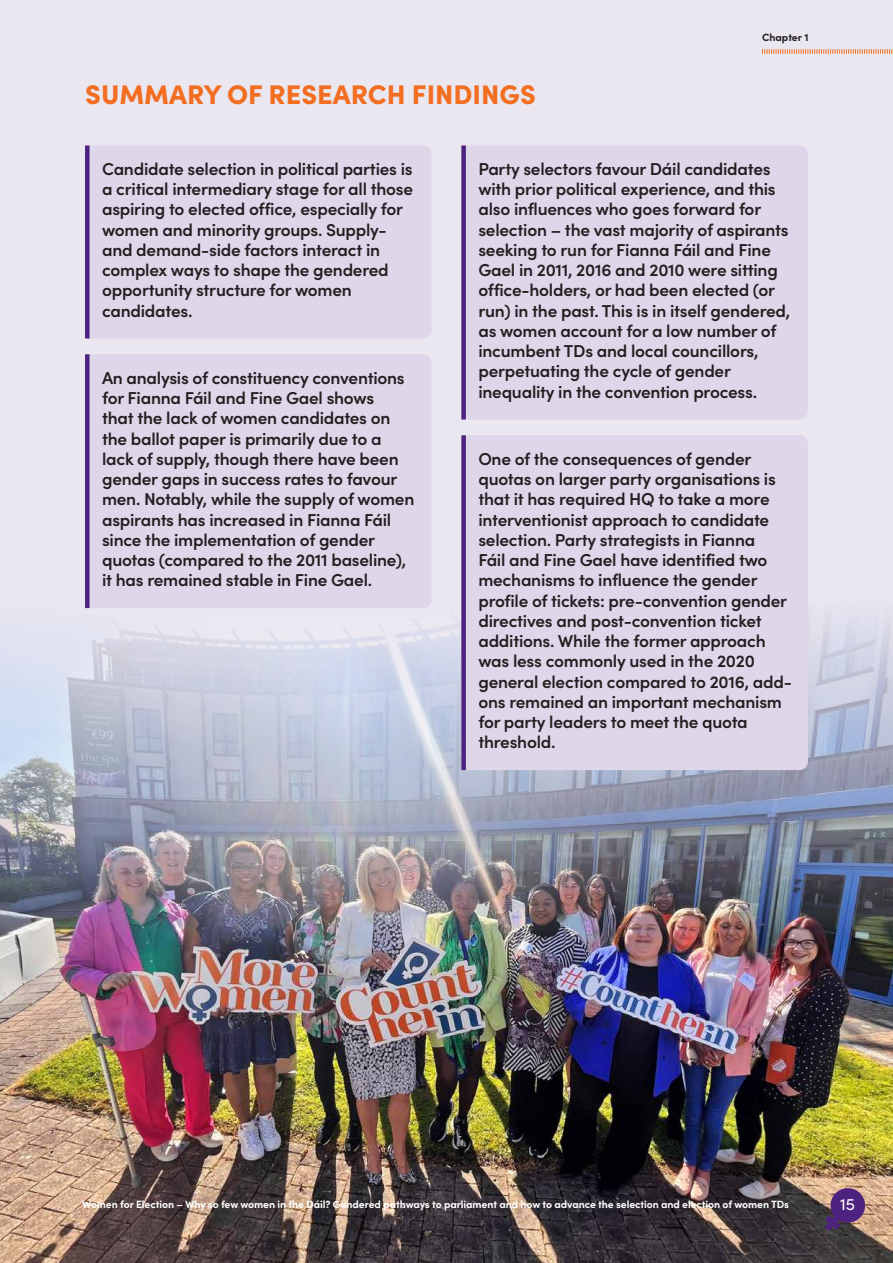
<style>
.page{position:relative;width:893px;height:1263px;background:#eae7f1}
.page>*{position:absolute;margin:0;border:0;box-sizing:border-box;transform-origin:0 0}
.t1{font:900 27px "Sofia Pro";color:#f36e21}
.t2{font:600 17.25px/20.2px "Sofia Pro";letter-spacing:-.015em;color:#231f20}
.t3{font:16.5px "Sofia Pro";color:#fff}
.t4{font:700 10.5px "Sofia Pro";letter-spacing:-.01em;color:#fff}
.t5{font:700 10.5px "Sofia Pro";color:#231f20}
</style>
<div class="page">
<img style="left:0;top:608px;width:893px;height:655px">
<div style="left:90px;top:146px;width:341px;height:192px;background:#ddd7e9"></div>
<div style="left:85px;top:145px;width:5px;height:193px;background:#4e237f"></div>
<div style="left:90px;top:354px;width:341px;height:254px;background:#ddd7e9"></div>
<div style="left:85px;top:354px;width:5px;height:254px;background:#4e237f"></div>
<div style="left:466px;top:146px;width:342px;height:273px;background:#ddd7e9"></div>
<div style="left:461px;top:145px;width:5px;height:274px;background:#4e237f"></div>
<div style="left:466px;top:435px;width:342px;height:335px;background:#ddd7e9"></div>
<div style="left:461px;top:435px;width:5px;height:335px;background:#4e237f"></div>
<svg style="left:825px;top:1186px;width:40px;height:45px"></svg>
<svg style="left:762px;top:49px;width:131px;height:5px"></svg>
<h1 class="t1" style="left:85px;top:73px;width:452px">SUMMARY OF RESEARCH FINDINGS</h1>
<p class="t5" style="left:762px;top:29px;width:48px">Chapter 1</p>
<p class="t2" style="left:102px;top:158px;width:313px">Candidate selection in political parties is a critical intermediary stage for all those aspiring to elected office, especially for women and minority groups. Supply&shy;and demand-side factors interact in complex ways to shape the gendered opportunity structure for women candidates.</p>
<p class="t2" style="left:102px;top:366px;width:314px">An analysis of constituency conventions for Fianna Fáil and Fine Gael shows<br>that the lack of women candidates on the ballot paper is primarily due to a lack of supply, though there have been gender gaps in success rates to favour men. Notably, while the supply of women aspirants has increased in Fianna Fáil since the implementation of gender quotas (compared to the 2011 baseline), it has remained stable in Fine Gael.</p>
<p class="t2" style="left:478px;top:158px;width:313px">Party selectors favour Dáil candidates with prior political experience, and this also influences who goes forward for selection – the vast majority of aspirants seeking to run for Fianna Fáil and Fine Gael in 2011, 2016 and 2010 were sitting office-holders, or had been elected (or run) in the past. This is in itself gendered, as women account for a low number of incumbent TDs and local councillors, perpetuating the cycle of gender inequality in the convention process.</p>
<p class="t2" style="left:478px;top:447px;width:315px">One of the consequences of gender quotas on larger party organisations is that it has required HQ to take a more interventionist approach to candidate selection. Party strategists in Fianna<br>Fáil and Fine Gael have identified two mechanisms to influence the gender profile of tickets: pre-convention gender directives and post-convention ticket additions. While the former approach was less commonly used in the 2020 general election compared to 2016, add&shy;ons remained an important mechanism for party leaders to meet the quota threshold.</p>
<p class="t4" style="left:82px;top:1196px;width:708px">Women for Election – Why so few women in the Dáil? Gendered pathways to parliament and how to advance the selection and election of women TDs</p>
<p class="t3" style="left:840px;top:1192px;width:16px">15</p>
</div>
